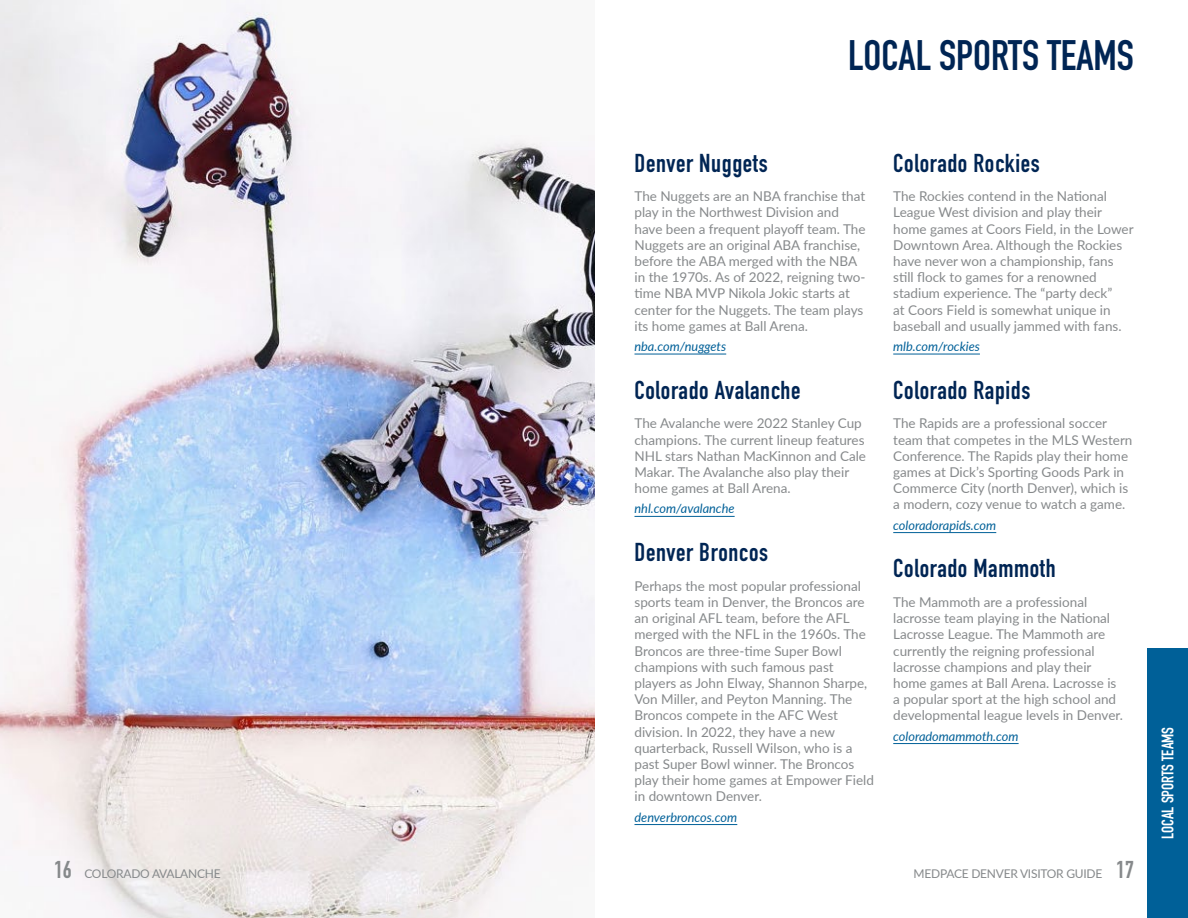
<style>
.page{position:relative;width:1188px;height:918px;background:#fff}
.page>*{position:absolute;margin:0;border:0;box-sizing:border-box;transform-origin:0 0}
.t1{font:700 42px "DIN Condensed";color:#002554}
.t2{font:700 25.5px "DIN Condensed";letter-spacing:.025em;color:#002554}
.t3{font:700 24px "DIN Condensed";color:#86898b}
.t4{font:700 16.5px "DIN Condensed";color:#fff}
.t5{font:13.5px/16.2px "Lato";color:#86898b}
.t6{font:italic 12.75px "Lato";color:#006098}
.t7{font:12px "Lato";letter-spacing:-.02em;color:#86898b}
.s1{font-family:"DIN Condensed";font-weight:700;font-size:24px}
</style>
<div class="page">
<img style="left:0;top:0;width:594px;height:918px">
<hr style="left:634px;top:354px;width:92px;height:1px;background:#006098">
<hr style="left:634px;top:516px;width:101px;height:1px;background:#006098">
<hr style="left:634px;top:824px;width:103px;height:1px;background:#006098">
<hr style="left:893px;top:354px;width:87px;height:1px;background:#006098">
<hr style="left:893px;top:532px;width:103px;height:1px;background:#006098">
<hr style="left:893px;top:743px;width:126px;height:1px;background:#006098">
<div style="left:1148px;top:648px;width:40px;height:270px;background:#006098"></div>
<h1 class="t1" style="left:848px;top:27px;width:287px">LOCAL SPORTS TEAMS</h1>
<h2 class="t2" style="left:634px;top:145px;width:135px">Denver Nuggets</h2>
<p class="t5" style="left:634px;top:188px;width:233px">The Nuggets are an NBA franchise that play in the Northwest Division and have been a frequent playoff team. The Nuggets are an original ABA franchise, before the ABA merged with the NBA in the 1970s. As of 2022, reigning two&shy;time NBA MVP Nikola Jokic starts at center for the Nuggets. The team plays its home games at Ball Arena.</p>
<p class="t6" style="left:634px;top:337px;width:93px">nba.com/nuggets</p>
<h2 class="t2" style="left:634px;top:373px;width:168px">Colorado Avalanche</h2>
<p class="t5" style="left:634px;top:415px;width:233px">The Avalanche were 2022 Stanley Cup champions. The current lineup features NHL stars Nathan MacKinnon and Cale Makar. The Avalanche also play their home games at Ball Arena.</p>
<p class="t6" style="left:634px;top:500px;width:102px">nhl.com/avalanche</p>
<h2 class="t2" style="left:634px;top:535px;width:135px">Denver Broncos</h2>
<p class="t5" style="left:634px;top:577px;width:241px">Perhaps the most popular professional sports team in Denver, the Broncos are an original AFL team, before the AFL merged with the NFL in the 1960s. The Broncos are three-time Super Bowl champions with such famous past players as John Elway, Shannon Sharpe, Von Miller, and Peyton Manning. The Broncos compete in the AFC West division. In 2022, they have a new quarterback, Russell Wilson, who is a past Super Bowl winner. The Broncos play their home games at Empower Field in downtown Denver.</p>
<p class="t6" style="left:634px;top:808px;width:104px">denverbroncos.com</p>
<h2 class="t2" style="left:893px;top:145px;width:148px">Colorado Rockies</h2>
<p class="t5" style="left:893px;top:188px;width:242px">The Rockies contend in the National League West division and play their home games at Coors Field, in the Lower Downtown Area. Although the Rockies have never won a championship, fans still flock to games for a renowned stadium experience. The “party deck”<br>at Coors Field is somewhat unique in baseball and usually jammed with fans.</p>
<p class="t6" style="left:893px;top:337px;width:88px">mlb.com/rockies</p>
<h2 class="t2" style="left:893px;top:373px;width:139px">Colorado Rapids</h2>
<p class="t5" style="left:893px;top:415px;width:241px">The Rapids are a professional soccer team that competes in the MLS Western Conference. The Rapids play their home games at Dick’s Sporting Goods Park in Commerce City (north Denver), which is a modern, cozy venue to watch a game.</p>
<p class="t6" style="left:893px;top:516px;width:105px">coloradorapids.com</p>
<h2 class="t2" style="left:893px;top:551px;width:164px">Colorado Mammoth</h2>
<p class="t5" style="left:893px;top:593px;width:231px">The Mammoth are a professional lacrosse team playing in the National Lacrosse League. The Mammoth are currently the reigning professional lacrosse champions and play their home games at Ball Arena. Lacrosse is a popular sport at the high school and developmental league levels in Denver.</p>
<p class="t6" style="left:893px;top:727px;width:127px">coloradomammoth.com</p>
<p class="t7" style="left:54px;top:865px;width:168px"><span class="s1">16</span> COLORADO AVALANCHE</p>
<h3 class="t3" style="left:1116px;top:853px;width:19px">17</h3>
<p class="t7" style="left:914px;top:865px;width:190px">MEDPACE DENVER VISITOR GUIDE</p>
<p class="t4" style="left:1157px;top:839px;width:113px;rotate:-90deg">Local Sports Teams</p>
</div>
